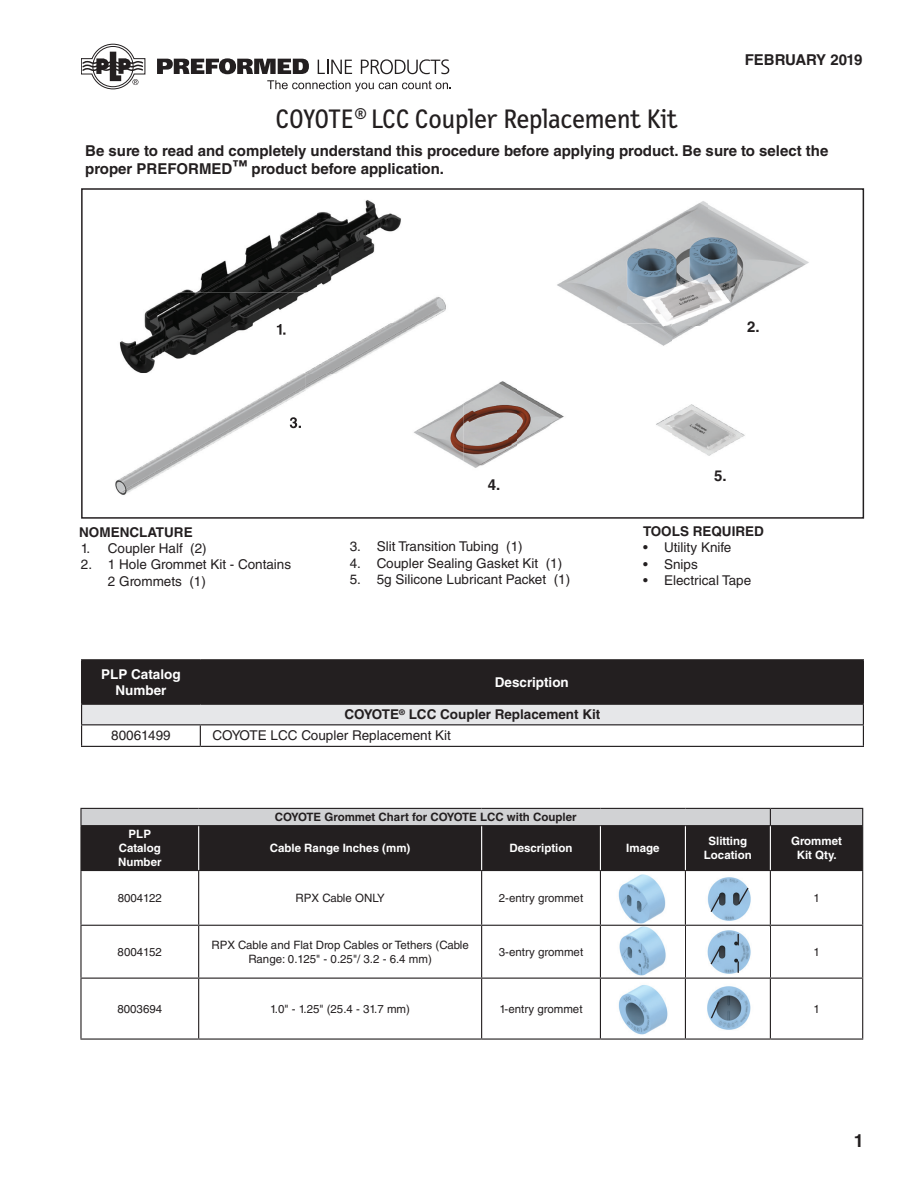
<style>
.page{position:relative;width:918px;height:1188px;background:#fff}
.page>*{position:absolute;margin:0;border:0;box-sizing:border-box;transform-origin:0 0}
.t1{font:27px "Letter Gothic Text OT";color:#231f20}
.t2{font:700 18px "Helvetica LT Std";color:#231f20}
.t3{font:700 15px/18px "Helvetica LT Std";color:#231f20}
.t4{font:13.5px/16.5px "Helvetica LT Std";color:#231f20}
.t5{font:700 13.5px "Helvetica LT Std";color:#231f20}
.t6{font:700 13.5px/16.2px "Helvetica LT Std";color:#fff;text-align:center}
.t7{font:11.55px/13.8px "Helvetica LT Std";color:#231f20;text-align:center}
.t8{font:700 11.55px/13.8px "Helvetica LT Std";color:#fff;text-align:center}
.t9{font:700 11.55px "Helvetica LT Std";color:#231f20}
</style>
<div class="page">
<svg style="left:81px;top:44px;width:65px;height:46px"></svg>
<svg style="left:267px;top:80px;width:184px;height:12px"></svg>
<svg style="left:157px;top:58px;width:152px;height:16px"></svg>
<svg style="left:318px;top:60px;width:34px;height:14px"></svg>
<svg style="left:361px;top:59px;width:88px;height:15px"></svg>
<img style="left:463px;top:381px;width:55px;height:87px">
<img style="left:557px;top:188px;width:308px;height:139px">
<img style="left:557px;top:324px;width:115px;height:3px">
<img style="left:672px;top:404px;width:73px;height:52px">
<img style="left:864px;top:376px;width:1px;height:143px">
<img style="left:518px;top:390px;width:154px;height:54px">
<img style="left:632px;top:327px;width:233px;height:49px">
<img style="left:414px;top:297px;width:32px;height:27px">
<img style="left:115px;top:373px;width:191px;height:122px">
<img style="left:306px;top:324px;width:157px;height:137px">
<svg style="left:290px;top:417px;width:11px;height:11px"></svg>
<img style="left:178px;top:213px;width:140px;height:80px">
<img style="left:318px;top:200px;width:83px;height:85px">
<img style="left:119px;top:293px;width:295px;height:80px">
<img style="left:306px;top:324px;width:108px;height:49px">
<svg style="left:277px;top:324px;width:8px;height:11px"></svg>
<div style="left:81px;top:188px;width:783px;height:331px;border:2px solid #231f20"></div>
<hr style="left:81px;top:659px;width:119px;height:1px;background:#231f20">
<hr style="left:200px;top:659px;width:664px;height:1px;background:#231f20">
<svg style="left:81px;top:660px;width:783px;height:86px"></svg>
<hr style="left:81px;top:746px;width:119px;height:1px;background:#231f20">
<hr style="left:200px;top:746px;width:664px;height:1px;background:#231f20">
<div style="left:93px;top:665px;width:96px;height:34px;background:#231f20"></div>
<hr style="left:92px;top:664px;width:98px;height:2px;background:#231f20">
<hr style="left:92px;top:666px;width:1px;height:33px;background:#231f20">
<hr style="left:188px;top:666px;width:2px;height:33px;background:#231f20">
<hr style="left:92px;top:699px;width:98px;height:1px;background:#231f20">
<svg style="left:80px;top:808px;width:783px;height:62px;background:#514e4f"></svg>
<hr style="left:80px;top:871px;width:2px;height:54px;background:#231f20">
<hr style="left:198px;top:871px;width:1px;height:54px;background:#231f20">
<hr style="left:481px;top:871px;width:1px;height:54px;background:#231f20">
<hr style="left:600px;top:871px;width:1px;height:54px;background:#231f20">
<hr style="left:685px;top:871px;width:1px;height:54px;background:#231f20">
<hr style="left:770px;top:871px;width:1px;height:54px;background:#231f20">
<hr style="left:862px;top:871px;width:1px;height:54px;background:#231f20">
<hr style="left:80px;top:925px;width:119px;height:1px;background:#231f20">
<hr style="left:80px;top:926px;width:2px;height:52px;background:#231f20">
<hr style="left:199px;top:925px;width:283px;height:1px;background:#231f20">
<hr style="left:198px;top:926px;width:1px;height:52px;background:#231f20">
<hr style="left:482px;top:925px;width:118px;height:1px;background:#231f20">
<hr style="left:481px;top:926px;width:1px;height:52px;background:#231f20">
<hr style="left:600px;top:925px;width:85px;height:1px;background:#231f20">
<hr style="left:600px;top:926px;width:1px;height:52px;background:#231f20">
<hr style="left:685px;top:925px;width:85px;height:1px;background:#231f20">
<hr style="left:685px;top:926px;width:1px;height:52px;background:#231f20">
<hr style="left:770px;top:925px;width:93px;height:1px;background:#231f20">
<hr style="left:770px;top:926px;width:1px;height:52px;background:#231f20">
<hr style="left:862px;top:926px;width:1px;height:52px;background:#231f20">
<hr style="left:80px;top:978px;width:119px;height:1px;background:#231f20">
<hr style="left:80px;top:979px;width:2px;height:59px;background:#231f20">
<hr style="left:199px;top:978px;width:283px;height:1px;background:#231f20">
<hr style="left:198px;top:979px;width:1px;height:59px;background:#231f20">
<hr style="left:482px;top:978px;width:118px;height:1px;background:#231f20">
<hr style="left:481px;top:979px;width:1px;height:59px;background:#231f20">
<hr style="left:600px;top:978px;width:85px;height:1px;background:#231f20">
<hr style="left:600px;top:979px;width:1px;height:59px;background:#231f20">
<hr style="left:685px;top:978px;width:85px;height:1px;background:#231f20">
<hr style="left:685px;top:979px;width:1px;height:59px;background:#231f20">
<hr style="left:770px;top:978px;width:93px;height:1px;background:#231f20">
<hr style="left:770px;top:979px;width:1px;height:59px;background:#231f20">
<hr style="left:862px;top:979px;width:1px;height:59px;background:#231f20">
<hr style="left:80px;top:1038px;width:119px;height:2px;background:#231f20">
<hr style="left:199px;top:1038px;width:283px;height:2px;background:#231f20">
<hr style="left:482px;top:1038px;width:118px;height:2px;background:#231f20">
<hr style="left:600px;top:1038px;width:85px;height:2px;background:#231f20">
<hr style="left:685px;top:1038px;width:85px;height:2px;background:#231f20">
<hr style="left:770px;top:1038px;width:93px;height:2px;background:#231f20">
<hr style="left:80px;top:825px;width:119px;height:1px;background:#231f20">
<hr style="left:80px;top:826px;width:2px;height:44px;background:#231f20">
<hr style="left:199px;top:825px;width:283px;height:1px;background:#231f20">
<hr style="left:482px;top:825px;width:118px;height:1px;background:#231f20">
<hr style="left:600px;top:825px;width:85px;height:1px;background:#231f20">
<hr style="left:80px;top:870px;width:119px;height:1px;background:#231f20">
<hr style="left:199px;top:870px;width:283px;height:1px;background:#231f20">
<hr style="left:482px;top:870px;width:118px;height:1px;background:#231f20">
<hr style="left:600px;top:870px;width:85px;height:1px;background:#231f20">
<hr style="left:198px;top:826px;width:1px;height:44px;background:#fff">
<hr style="left:481px;top:826px;width:1px;height:44px;background:#fff">
<hr style="left:600px;top:826px;width:1px;height:44px;background:#fff">
<hr style="left:685px;top:825px;width:85px;height:1px;background:#231f20">
<hr style="left:770px;top:825px;width:93px;height:1px;background:#231f20">
<hr style="left:862px;top:826px;width:1px;height:44px;background:#231f20">
<hr style="left:685px;top:870px;width:85px;height:1px;background:#231f20">
<hr style="left:770px;top:870px;width:93px;height:1px;background:#231f20">
<hr style="left:685px;top:826px;width:1px;height:44px;background:#fff">
<hr style="left:770px;top:826px;width:1px;height:44px;background:#fff">
<img style="left:619px;top:926px;width:47px;height:50px">
<img style="left:618px;top:874px;width:48px;height:50px">
<img style="left:707px;top:877px;width:44px;height:44px">
<svg style="left:709px;top:894px;width:12px;height:19px"></svg>
<svg style="left:737px;top:886px;width:13px;height:20px"></svg>
<img style="left:707px;top:930px;width:44px;height:44px">
<svg style="left:709px;top:947px;width:12px;height:19px"></svg>
<svg style="left:738px;top:961px;width:1px;height:12px"></svg>
<img style="left:618px;top:985px;width:50px;height:50px">
<img style="left:707px;top:986px;width:44px;height:44px">
<svg style="left:710px;top:1000px;width:11px;height:20px"></svg>
<p class="t3" style="left:745px;top:50px;width:119px">FEBRUARY 2019</p>
<h1 class="t1" style="left:276px;top:104px;width:403px">COYOTE<sup>®</sup> LCC Coupler Replacement Kit</h1>
<p class="t3" style="left:85px;top:141px;width:745px">Be sure to read and completely understand this procedure before applying product. Be sure to select the proper PREFORMED™ product before application.</p>
<p class="t3" style="left:747px;top:318px;width:14px">2.</p>
<p class="t5" style="left:79px;top:524px;width:115px">NOMENCLATURE</p>
<p class="t4" style="left:81px;top:540px;width:127px">1. Coupler Half (2)</p>
<p class="t4" style="left:108px;top:556px;width:185px;text-indent:-27px">2. 1 Hole Grommet Kit - Contains<br>2 Grommets (1)</p>
<p class="t3" style="left:488px;top:476px;width:14px">4.</p>
<p class="t4" style="left:350px;top:538px;width:175px">3. Slit Transition Tubing (1)</p>
<p class="t4" style="left:350px;top:555px;width:214px">4. Coupler Sealing Gasket Kit (1)</p>
<p class="t4" style="left:350px;top:571px;width:222px">5. 5g Silicone Lubricant Packet (1)</p>
<p class="t6" style="left:101px;top:666px;width:81px">PLP Catalog<br>Number</p>
<p class="t6" style="left:495px;top:674px;width:76px">Description</p>
<p class="t5" style="left:345px;top:706px;width:257px">COYOTE<sup>®</sup> LCC Coupler Replacement Kit</p>
<p class="t4" style="left:111px;top:727px;width:61px">80061499</p>
<p class="t4" style="left:212px;top:727px;width:240px">COYOTE LCC Coupler Replacement Kit</p>
<p class="t9" style="left:275px;top:810px;width:303px">COYOTE Grommet Chart for COYOTE LCC with Coupler</p>
<p class="t3" style="left:714px;top:467px;width:14px">5.</p>
<p class="t5" style="left:643px;top:523px;width:122px">TOOLS REQUIRED</p>
<p class="t4" style="left:643px;top:539px;width:90px">• Utility Knife</p>
<p class="t4" style="left:643px;top:556px;width:56px">• Snips</p>
<p class="t4" style="left:643px;top:572px;width:110px">• Electrical Tape</p>
<p class="t8" style="left:118px;top:827px;width:45px">PLP<br>Catalog<br>Number</p>
<p class="t8" style="left:270px;top:841px;width:142px">Cable Range Inches (mm)</p>
<p class="t8" style="left:509px;top:841px;width:65px">Description</p>
<p class="t8" style="left:626px;top:841px;width:35px">Image</p>
<p class="t8" style="left:704px;top:834px;width:49px">Slitting<br>Location</p>
<p class="t8" style="left:791px;top:834px;width:52px">Grommet<br>Kit Qty.</p>
<p class="t7" style="left:118px;top:891px;width:46px">8004122</p>
<p class="t7" style="left:296px;top:891px;width:91px">RPX Cable ONLY</p>
<p class="t7" style="left:499px;top:891px;width:86px">2-entry grommet</p>
<p class="t7" style="left:813px;top:891px;width:8px">1</p>
<p class="t7" style="left:118px;top:945px;width:46px">8004152</p>
<p class="t7" style="left:211px;top:938px;width:259px">RPX Cable and Flat Drop Cables or Tethers (Cable<br>Range: 0.125" - 0.25"/ 3.2 - 6.4 mm)</p>
<p class="t7" style="left:499px;top:945px;width:86px">3-entry grommet</p>
<p class="t7" style="left:813px;top:945px;width:8px">1</p>
<p class="t7" style="left:117px;top:1002px;width:46px">8003694</p>
<p class="t7" style="left:270px;top:1002px;width:141px">1.0" - 1.25" (25.4 - 31.7 mm)</p>
<p class="t7" style="left:499px;top:1002px;width:85px">1-entry grommet</p>
<p class="t7" style="left:813px;top:1002px;width:8px">1</p>
<h2 class="t2" style="left:854px;top:1130px;width:12px">1</h2>
</div>
